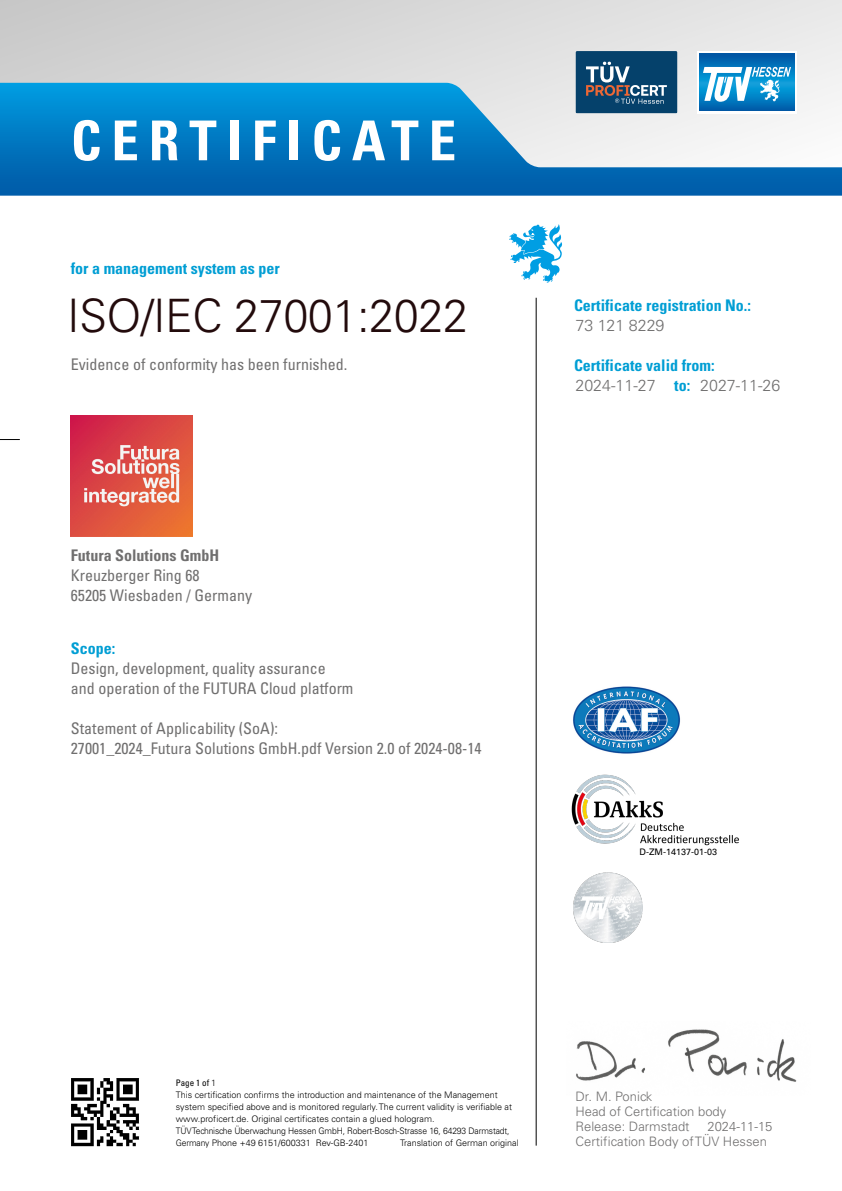
<style>
.page{position:relative;width:842px;height:1191px;background:#fff}
.page>*{position:absolute;margin:0;border:0;box-sizing:border-box;transform-origin:0 0}
.t1{font:700 condensed 55px "Univers";letter-spacing:.18em;color:#fff}
.t2{font:300 condensed 46px "Univers";letter-spacing:-.01em;color:#230b0c}
.t3{font:condensed 16px/20px "Univers";color:#706f6f}
.t4{font:700 condensed 16px/20px "Univers";color:#009ed4}
.t5{font:300 16px "Univers";color:#706f6f}
.t6{font:700 condensed 16px "Univers";color:#706f6f}
.t7{font:300 condensed 13px/15.1px "Univers";color:#706f6f}
.t8{font:300 condensed 9px/12px "Univers";color:#000}
.t9{font:9px "Univers";color:#000}
.s1{font-weight:400}
</style>
<div class="page">
<div style="left:0;top:0;width:842px;height:170px;background:linear-gradient(to right,#cacbcb,#ececec)"></div>
<hr style="left:536px;top:298px;width:1px;height:847px;background:#000">
<svg style="left:0;top:83px;width:842px;height:113px"></svg>
<svg style="left:509px;top:224px;width:53px;height:59px"></svg>
<svg style="left:575px;top:51px;width:102px;height:62px;background:#265577"></svg>
<svg style="left:0;top:439px;width:20px;height:1px"></svg>
<img style="left:572px;top:774px;width:167px;height:71px">
<img style="left:573px;top:686px;width:107px;height:68px">
<img style="left:573px;top:872px;width:70px;height:70px">
<svg style="left:697px;top:51px;width:100px;height:62px"></svg>
<svg style="left:700px;top:54px;width:94px;height:57px;background:#0068b1"></svg>
<svg style="left:703px;top:67px;width:88px;height:35px"></svg>
<img style="left:71px;top:1078px;width:69px;height:69px">
<img style="left:576px;top:1029px;width:221px;height:53px">
<img style="left:71px;top:415px;width:121px;height:122px">
<h1 class="t1" style="left:71px;top:107px;width:387px">CERTIFICATE</h1>
<h3 class="t4" style="left:71px;top:258px;width:210px">for a management system as per</h3>
<h2 class="t2" style="left:67px;top:288px;width:402px">ISO/IEC 27001:2022</h2>
<h3 class="t3" style="left:71px;top:354px;width:278px">Evidence of conformity has been furnished.</h3>
<h3 class="t6" style="left:71px;top:546px;width:150px">Futura Solutions GmbH</h3>
<h3 class="t3" style="left:71px;top:565px;width:183px">Kreuzberger Ring 68<br>65205 Wiesbaden / Germany</h3>
<h3 class="t4" style="left:71px;top:638px;width:46px">Scope:</h3>
<h3 class="t3" style="left:71px;top:658px;width:284px">Design, development, quality assurance and operation of the FUTURA Cloud platform</h3>
<h3 class="t3" style="left:71px;top:718px;width:412px">Statement of Applicability (SoA):<br>27001_2024_Futura Solutions GmbH.pdf Version 2.0 of 2024-08-14</h3>
<h3 class="t4" style="left:574px;top:295px;width:178px">Certificate registration No.:</h3>
<h3 class="t5" style="left:575px;top:315px;width:90px">73 121 8229</h3>
<h3 class="t4" style="left:674px;top:355px;width:42px;text-indent:-100px">Certificate valid from: to:</h3>
<h3 class="t5" style="left:575px;top:375px;width:82px">2024-11-27</h3>
<h3 class="t5" style="left:700px;top:375px;width:82px">2027-11-26</h3>
<p class="t9" style="left:639px;top:846px;width:79px">D-ZM-14137-01-03</p>
<p class="t8" style="left:176px;top:1077px;width:338px"><span class="s1">Page 1 of</span> 1<br>This certification confirms the introduction and maintenance of the Management system specified above and is monitored regularly. The current validity is verifiable at www.proficert.de. Original certificates contain a glued hologram.<br>TÜV Technische Überwachung Hessen GmbH, Robert-Bosch-Strasse 16, 64293 Darmstadt, Germany Phone +49 6151/600331 Rev-GB-2401</p>
<p class="t8" style="left:400px;top:1137px;width:120px">Translation of German original</p>
<h3 class="t7" style="left:575px;top:1088px;width:193px">Dr. M. Ponick<br>Head of Certification body<br>Release: Darmstadt<br>Certification Body of TÜV Hessen</h3>
<h3 class="t7" style="left:707px;top:1118px;width:67px">2024-11-15</h3>
</div>
